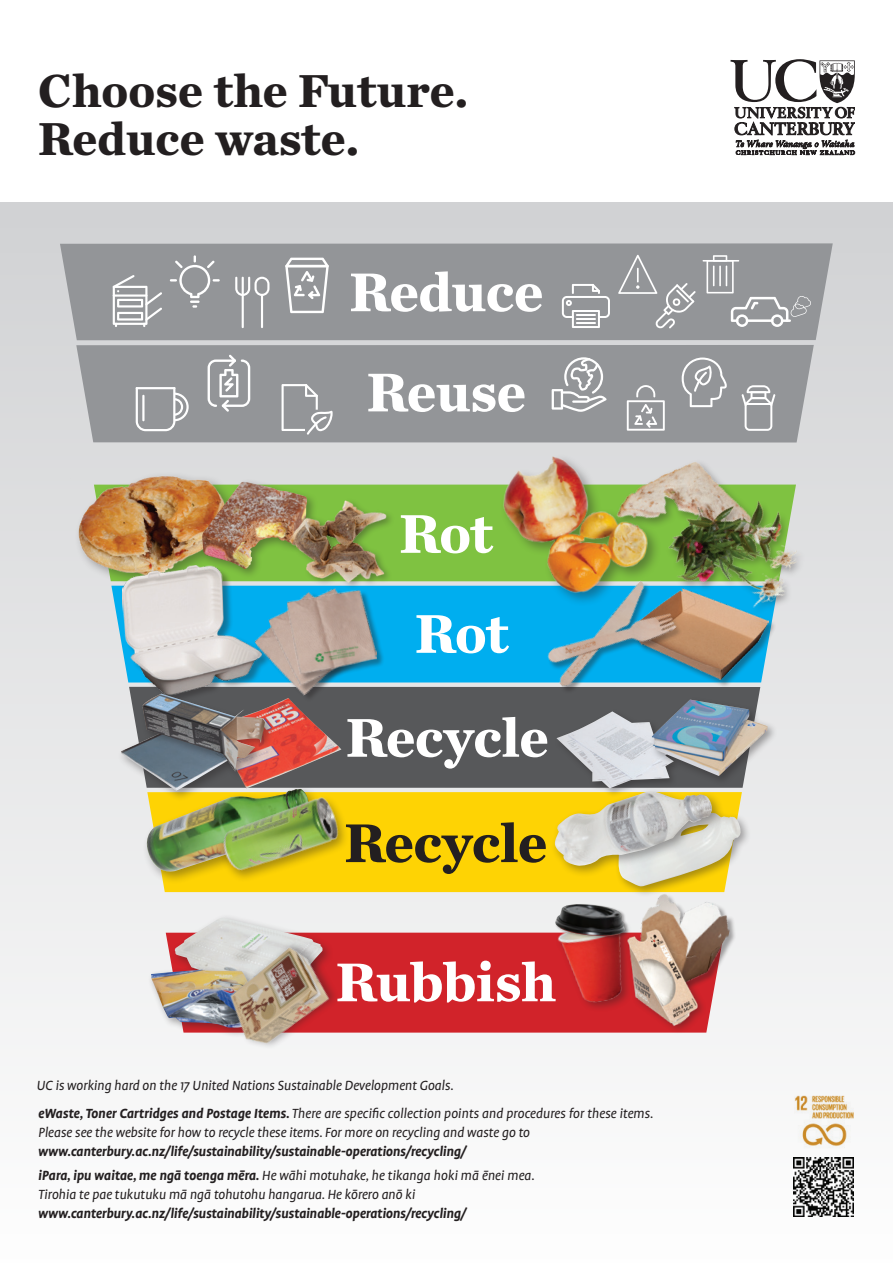
<style>
.page{position:relative;width:893px;height:1263px;background:#fff}
.page>*{position:absolute;margin:0;border:0;box-sizing:border-box;transform-origin:0 0}
.t1{font:700 57.15px "Chronicle Text G3";letter-spacing:-.01em;color:#fff}
.t2{font:700 57.15px "Chronicle Text G3";letter-spacing:-.01em;color:#231f20}
.t3{font:700 48.45px/48.4px "Chronicle Text G3";color:#231f20}
.t4{font:italic 15.15px/18.8px "Profile Pro";letter-spacing:-.015em;color:#231f20}
.t5{font:italic 700 15.15px/24.5px "Profile Pro";letter-spacing:-.015em;color:#231f20}
.s1{font-weight:700}
.s2{font-weight:400}
</style>
<div class="page">
<div style="left:0;top:202px;width:893px;height:1061px;background:linear-gradient(to bottom,#d0d1d3,#fefefe)"></div>
<svg style="left:731px;top:59px;width:124px;height:96px"></svg>
<svg style="left:74px;top:343px;width:742px;height:102px;background:#999b9d"></svg>
<div style="left:272px;top:483px;width:184px;height:101px;background:#7fc241"></div>
<svg style="left:109px;top:584px;width:671px;height:101px;background:#18b3ed"></svg>
<div style="left:127px;top:685px;width:636px;height:105px;background:#57585a"></div>
<div style="left:145px;top:790px;width:599px;height:104px;background:#fed304"></div>
<img style="left:608px;top:402px;width:184px;height:60px">
<img style="left:456px;top:411px;width:215px;height:191px">
<img style="left:640px;top:462px;width:184px;height:181px">
<img style="left:71px;top:428px;width:177px;height:161px">
<div style="left:631px;top:589px;width:146px;height:99px;background:#231f20;opacity:.4"></div>
<img style="left:682px;top:588px;width:86px;height:92px">
<img style="left:272px;top:582px;width:98px;height:120px">
<div style="left:269px;top:589px;width:109px;height:104px;background:#231f20;opacity:.4"></div>
<img style="left:272px;top:584px;width:103px;height:105px">
<div style="left:287px;top:591px;width:98px;height:91px;background:#231f20;opacity:.4"></div>
<img style="left:286px;top:594px;width:92px;height:82px">
<div style="left:123px;top:566px;width:149px;height:138px;background:#231f20;opacity:.4"></div>
<img style="left:123px;top:566px;width:139px;height:128px">
<div style="left:554px;top:709px;width:132px;height:89px;background:#57585a"></div>
<img style="left:556px;top:711px;width:93px;height:76px">
<div style="left:649px;top:697px;width:129px;height:89px;background:#231f20;opacity:.4"></div>
<img style="left:652px;top:699px;width:116px;height:77px">
<div style="left:117px;top:710px;width:154px;height:92px;background:#e9eaeb"></div>
<img style="left:121px;top:713px;width:64px;height:72px">
<img style="left:275px;top:698px;width:66px;height:58px">
<div style="left:139px;top:690px;width:136px;height:91px;background:#231f20;opacity:.4"></div>
<img style="left:143px;top:694px;width:122px;height:78px">
<svg style="left:164px;top:930px;width:562px;height:104px;background:#d33239"></svg>
<div style="left:142px;top:785px;width:180px;height:100px;background:#231f20;opacity:.4"></div>
<img style="left:143px;top:788px;width:42px;height:89px">
<img style="left:185px;top:756px;width:186px;height:143px">
<div style="left:641px;top:894px;width:95px;height:99px;background:#f0f0f1"></div>
<img style="left:630px;top:898px;width:104px;height:96px">
<div style="left:171px;top:914px;width:163px;height:92px;background:#231f20;opacity:.4"></div>
<img style="left:174px;top:918px;width:149px;height:48px">
<img style="left:552px;top:915px;width:91px;height:98px">
<div style="left:554px;top:903px;width:75px;height:37px;background:#231f20;opacity:.4"></div>
<img style="left:554px;top:904px;width:72px;height:34px">
<div style="left:615px;top:809px;width:137px;height:89px;background:#231f20;opacity:.4"></div>
<img style="left:618px;top:813px;width:124px;height:74px">
<div style="left:625px;top:927px;width:82px;height:108px;background:#231f20;opacity:.4"></div>
<img style="left:617px;top:928px;width:83px;height:100px">
<div style="left:550px;top:787px;width:174px;height:91px;background:#231f20;opacity:.4"></div>
<img style="left:554px;top:791px;width:160px;height:75px">
<div style="left:148px;top:966px;width:122px;height:72px;background:#231f20;opacity:.4"></div>
<img style="left:151px;top:969px;width:56px;height:59px">
<img style="left:207px;top:931px;width:144px;height:139px">
<div style="left:199px;top:478px;width:119px;height:102px;background:#231f20;opacity:.4"></div>
<img style="left:202px;top:482px;width:78px;height:87px">
<div style="left:288px;top:497px;width:107px;height:94px;background:#231f20;opacity:.4"></div>
<img style="left:280px;top:456px;width:107px;height:138px">
<img style="left:540px;top:575px;width:140px;height:135px">
<svg style="left:627px;top:385px;width:38px;height:46px;background:#adafb1"></svg>
<svg style="left:682px;top:357px;width:45px;height:50px;background:#a8aaac"></svg>
<svg style="left:208px;top:355px;width:42px;height:57px"></svg>
<svg style="left:552px;top:357px;width:55px;height:55px"></svg>
<svg style="left:282px;top:384px;width:52px;height:51px;background:#a5a7a9"></svg>
<svg style="left:58px;top:240px;width:777px;height:103px;background:#9b9d9f"></svg>
<svg style="left:170px;top:255px;width:50px;height:53px;background:#a1a2a5"></svg>
<hr style="left:242px;top:277px;width:2px;height:51px;background:#fff">
<hr style="left:261px;top:294px;width:2px;height:34px;background:#fff">
<svg style="left:235px;top:277px;width:34px;height:19px"></svg>
<svg style="left:113px;top:275px;width:49px;height:52px"></svg>
<svg style="left:618px;top:255px;width:78px;height:74px;background:#9e9fa2"></svg>
<hr style="left:703px;top:260px;width:36px;height:2px;background:#fff">
<svg style="left:562px;top:284px;width:48px;height:44px"></svg>
<svg style="left:706px;top:255px;width:105px;height:72px;background:#9fa1a3"></svg>
<svg style="left:285px;top:258px;width:44px;height:55px"></svg>
<svg style="left:136px;top:387px;width:53px;height:44px"></svg>
<hr style="left:142px;top:395px;width:3px;height:26px;background:#fff">
<svg style="left:741px;top:385px;width:34px;height:46px"></svg>
<img style="left:794px;top:1157px;width:59px;height:60px">
<img style="left:794px;top:1090px;width:60px;height:63px">
<h2 class="t3" style="left:38px;top:63px;width:432px">Choose the Future.<br>Reduce waste.</h2>
<h1 class="t1" style="left:349px;top:246px;width:196px">Reduce</h1>
<h1 class="t1" style="left:367px;top:346px;width:161px">Reuse</h1>
<h1 class="t1" style="left:399px;top:487px;width:96px">Rot</h1>
<h1 class="t1" style="left:415px;top:587px;width:96px">Rot</h1>
<h1 class="t1" style="left:346px;top:691px;width:205px">Recycle</h1>
<h1 class="t2" style="left:344px;top:797px;width:205px">Recycle</h1>
<h1 class="t1" style="left:336px;top:936px;width:222px">Rubbish</h1>
<p class="t4" style="left:37px;top:1077px;width:419px">UC is working hard on the 17 United Nations Sustainable Development Goals.</p>
<p class="t4" style="left:38px;top:1105px;width:617px"><span class="s1">eWaste, Toner Cartridges and Postage Items.</span> There are specific collection points and procedures for these items.<br>Please see the website for how to recycle these items. For more on recycling and waste go to</p>
<p class="t5" style="left:38px;top:1139px;width:498px">www.canterbury.ac.nz/life/sustainability/sustainable-operations/recycling/<br>iPara, ipu waitae, me ngā toenga mēra. <span class="s2">He wāhi motuhake, he tikanga hoki mā ēnei mea.</span></p>
<p class="t4" style="left:38px;top:1186px;width:378px">Tirohia te pae tukutuku mā ngā tohutohu hangarua. He kōrero anō ki</p>
<p class="t5" style="left:38px;top:1201px;width:430px">www.canterbury.ac.nz/life/sustainability/sustainable-operations/recycling/</p>
</div>
